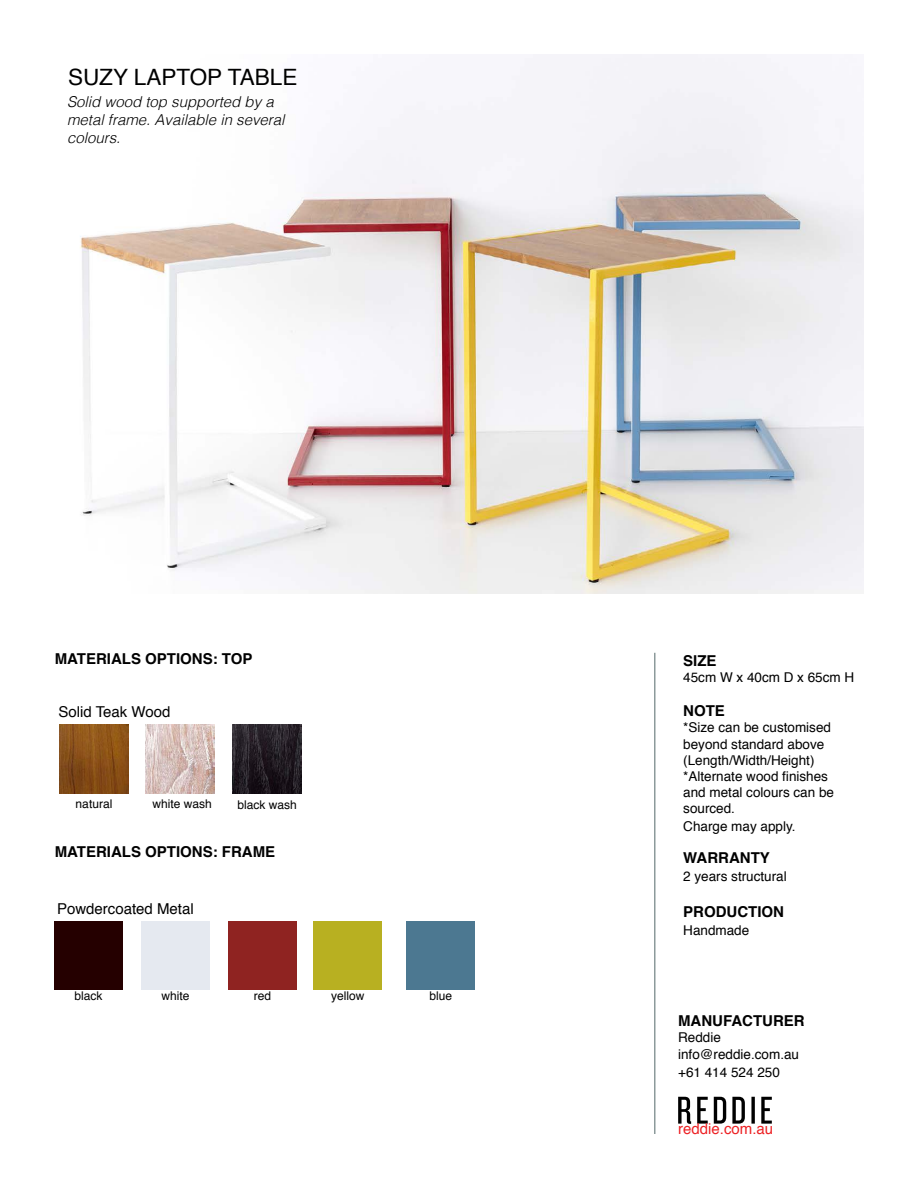
<style>
.page{position:relative;width:918px;height:1188px;background:#fff}
.page>*{position:absolute;margin:0;border:0;box-sizing:border-box;transform-origin:0 0}
.t1{font:22.5px "Helvetica";color:#000}
.t2{font:700 15px "Helvetica";color:#000}
.t3{font:italic 300 15px/18px "Helvetica";color:#000}
.t4{font:15px "Helvetica";color:#000}
.t5{font:15px "Helvetica";color:#ed2124}
.t6{font:13.5px/16.2px "Helvetica";color:#000}
.t7{font:12px "Helvetica";color:#000}
</style>
<div class="page">
<img style="left:80px;top:54px;width:784px;height:540px">
<hr style="left:654px;top:653px;width:2px;height:481px;background:#8c9a9b">
<div style="left:54px;top:921px;width:69px;height:69px;background:#250000"></div>
<div style="left:141px;top:921px;width:69px;height:69px;background:#e5e9f0"></div>
<div style="left:228px;top:921px;width:69px;height:69px;background:#8f2321"></div>
<div style="left:313px;top:921px;width:69px;height:69px;background:#b8b021"></div>
<div style="left:406px;top:921px;width:69px;height:69px;background:#4c7891"></div>
<img style="left:60px;top:724px;width:68px;height:69px">
<img style="left:146px;top:724px;width:68px;height:69px">
<img style="left:233px;top:724px;width:68px;height:69px">
<svg style="left:678px;top:1097px;width:94px;height:27px"></svg>
<h1 class="t1" style="left:68px;top:60px;width:231px">SUZY LAPTOP TABLE</h1>
<p class="t3" style="left:67px;top:92px;width:219px">Solid wood top supported by a metal frame. Available in several colours.</p>
<p class="t2" style="left:55px;top:647px;width:199px">MATERIALS OPTIONS: TOP</p>
<p class="t4" style="left:58px;top:700px;width:114px">Solid Teak Wood</p>
<p class="t7" style="left:76px;top:795px;width:38px">natural</p>
<p class="t7" style="left:152px;top:795px;width:61px">white wash</p>
<p class="t7" style="left:237px;top:795px;width:61px">black wash</p>
<p class="t2" style="left:55px;top:840px;width:222px">MATERIALS OPTIONS: FRAME</p>
<p class="t4" style="left:57px;top:897px;width:138px">Powdercoated Metal</p>
<p class="t7" style="left:74px;top:987px;width:30px">black</p>
<p class="t7" style="left:161px;top:987px;width:30px">white</p>
<p class="t7" style="left:254px;top:987px;width:19px">red</p>
<p class="t7" style="left:331px;top:987px;width:35px">yellow</p>
<p class="t7" style="left:429px;top:987px;width:24px">blue</p>
<p class="t2" style="left:683px;top:648px;width:35px">SIZE</p>
<p class="t6" style="left:683px;top:669px;width:173px">45cm W x 40cm D x 65cm H</p>
<p class="t2" style="left:683px;top:699px;width:43px">NOTE</p>
<p class="t6" style="left:683px;top:720px;width:152px">*Size can be customised beyond standard above (Length/Width/Height) *Alternate wood finishes and metal colours can be sourced.</p>
<p class="t6" style="left:683px;top:819px;width:114px">Charge may apply.</p>
<p class="t2" style="left:683px;top:845px;width:88px">WARRANTY</p>
<p class="t6" style="left:683px;top:868px;width:105px">2 years structural</p>
<p class="t2" style="left:683px;top:899px;width:102px">PRODUCTION</p>
<p class="t6" style="left:683px;top:922px;width:68px">Handmade</p>
<p class="t2" style="left:678px;top:1009px;width:128px">MANUFACTURER</p>
<p class="t6" style="left:678px;top:1030px;width:123px">Reddie info@reddie.com.au</p>
<p class="t6" style="left:678px;top:1064px;width:103px">+61 414 524 250</p>
<p class="t5" style="left:678px;top:1117px;width:97px">reddie.com.au</p>
</div>
